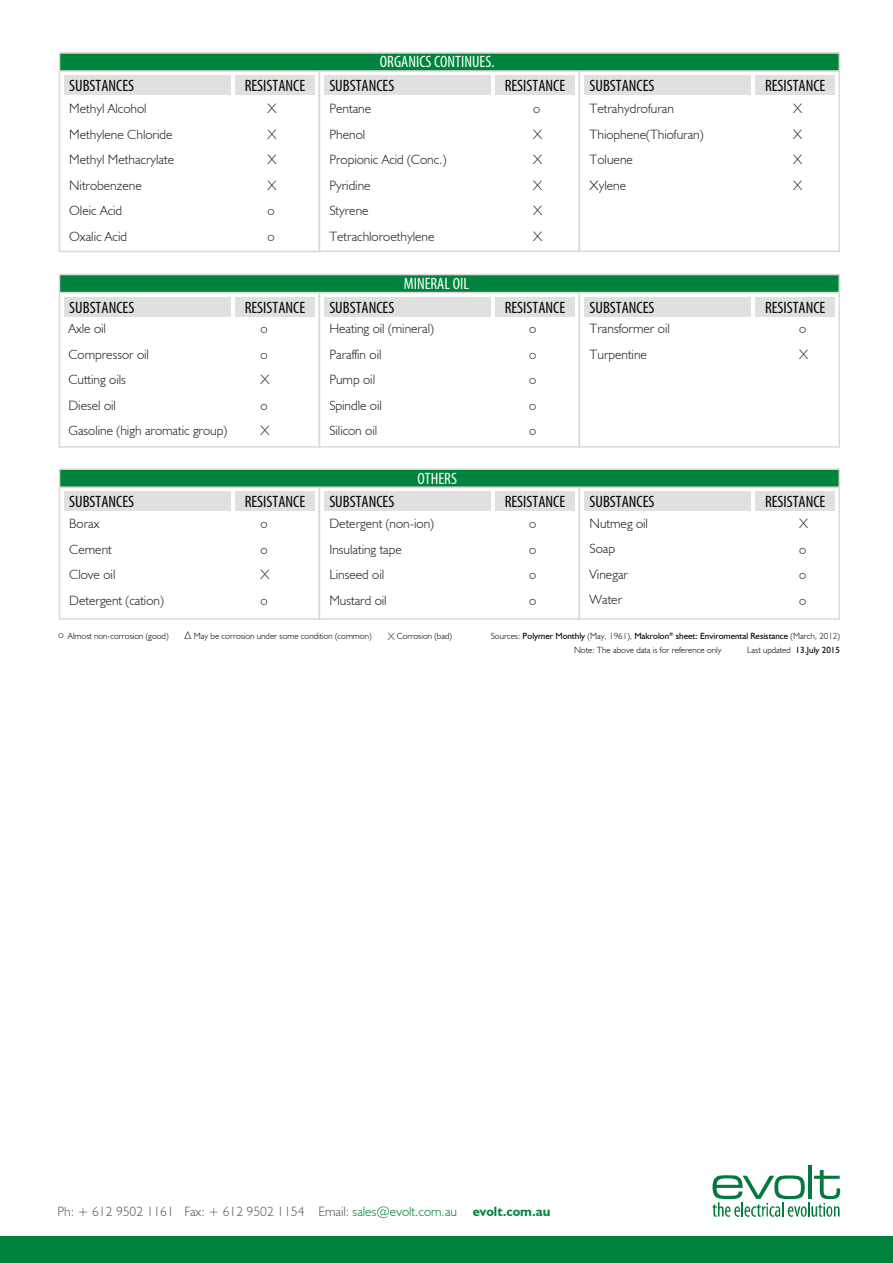
<style>
.page{position:relative;width:893px;height:1263px;background:#fff}
.page>*{position:absolute;margin:0;border:0;box-sizing:border-box;transform-origin:0 0}
.t1{font:condensed 16.5px "Myriad Pro";color:#040503}
.t2{font:condensed 16.5px "Myriad Pro";color:#fff}
.t3{font:300 13.5px/25.5px "Humanist 521 BT";color:#231f20}
.t4{font:300 13.5px "Humanist 521 BT";color:#57585a}
.t5{font:300 13.5px/25.5px "Humanist 521 BT";color:#30373e}
.t6{font:300 10.5px "Humanist 521 BT";color:#30373e}
.t7{font:300 9px "Humanist 521 BT";color:#040503}
.t8{font:9px "Humanist 521 BT";color:#040503}
.s1{font-weight:300}
.s2{font-weight:400}
.s3{color:#00843d}
.s4{font-weight:700;color:#00843d}
</style>
<div class="page">
<div style="left:64px;top:75px;width:167px;height:20px;background:#e0e0df"></div>
<div style="left:235px;top:75px;width:79px;height:20px;background:#e0e0df"></div>
<div style="left:324px;top:75px;width:167px;height:20px;background:#e0e0df"></div>
<div style="left:495px;top:75px;width:79px;height:20px;background:#e0e0df"></div>
<div style="left:585px;top:75px;width:166px;height:20px;background:#e0e0df"></div>
<div style="left:755px;top:75px;width:79px;height:20px;background:#e0e0df"></div>
<div style="left:59px;top:70px;width:261px;height:182px;border:2px solid #dcd9d6"></div>
<div style="left:319px;top:70px;width:261px;height:182px;border:2px solid #dcd9d6"></div>
<div style="left:579px;top:70px;width:261px;height:182px;border:2px solid #dcd9d6"></div>
<div style="left:64px;top:297px;width:167px;height:20px;background:#e0e0df"></div>
<div style="left:235px;top:297px;width:79px;height:20px;background:#e0e0df"></div>
<div style="left:324px;top:297px;width:167px;height:20px;background:#e0e0df"></div>
<div style="left:495px;top:297px;width:79px;height:20px;background:#e0e0df"></div>
<div style="left:585px;top:297px;width:166px;height:20px;background:#e0e0df"></div>
<div style="left:755px;top:297px;width:79px;height:20px;background:#e0e0df"></div>
<div style="left:59px;top:291px;width:261px;height:157px;border:2px solid #dcd9d6"></div>
<div style="left:319px;top:291px;width:261px;height:157px;border:2px solid #dcd9d6"></div>
<div style="left:579px;top:291px;width:261px;height:157px;border:2px solid #dcd9d6"></div>
<div style="left:64px;top:492px;width:167px;height:19px;background:#e0e0df"></div>
<div style="left:235px;top:492px;width:79px;height:19px;background:#e0e0df"></div>
<div style="left:324px;top:492px;width:167px;height:19px;background:#e0e0df"></div>
<div style="left:495px;top:492px;width:79px;height:19px;background:#e0e0df"></div>
<div style="left:585px;top:492px;width:166px;height:19px;background:#e0e0df"></div>
<div style="left:755px;top:492px;width:79px;height:19px;background:#e0e0df"></div>
<div style="left:59px;top:486px;width:261px;height:134px;border:2px solid #dcd9d6"></div>
<div style="left:319px;top:486px;width:261px;height:134px;border:2px solid #dcd9d6"></div>
<div style="left:579px;top:486px;width:261px;height:134px;border:2px solid #dcd9d6"></div>
<div style="left:0;top:1237px;width:893px;height:26px;background:#00843d"></div>
<div style="left:59px;top:52px;width:781px;height:20px;background:#00843d;border:2px solid #dcd9d6"></div>
<div style="left:59px;top:274px;width:781px;height:19px;background:#00843d;border:2px solid #dcd9d6"></div>
<div style="left:59px;top:468px;width:781px;height:20px;background:#00843d;border:2px solid #dcd9d6"></div>
<hr style="left:809px;top:1165px;width:3px;height:34px;background:#04793f">
<svg style="left:712px;top:1170px;width:128px;height:47px"></svg>
<p class="t2" style="left:380px;top:52px;width:116px">ORGANICS CONTINUES.</p>
<p class="t1" style="left:69px;top:76px;width:66px">SUBSTANCES</p>
<p class="t1" style="left:245px;top:76px;width:62px">RESISTANCE</p>
<p class="t1" style="left:329px;top:76px;width:66px">SUBSTANCES</p>
<p class="t1" style="left:505px;top:76px;width:62px">RESISTANCE</p>
<p class="t1" style="left:590px;top:76px;width:66px">SUBSTANCES</p>
<p class="t1" style="left:765px;top:76px;width:62px">RESISTANCE</p>
<p class="t3" style="left:69px;top:96px;width:107px">Methyl Alcohol<br>Methylene Chloride<br>Methyl Methacrylate<br>Nitrobenzene<br>Oleic Acid<br>Oxalic Acid</p>
<p class="t3" style="left:329px;top:96px;width:119px">Pentane<br>Phenol<br>Propionic Acid (Conc.)<br>Pyridine<br>Styrene<br>Tetrachloroethylene</p>
<p class="t3" style="left:590px;top:96px;width:115px">Tetrahydrofuran<br>Thiophene(Thiofuran)<br>Toluene<br>Xylene</p>
<p class="t5" style="left:268px;top:96px;width:11px">X<br>X<br>X<br>X o o</p>
<p class="t5" style="left:533px;top:96px;width:11px">o<br>X<br>X<br>X<br>X<br>X</p>
<p class="t5" style="left:793px;top:96px;width:11px;text-align:justify">X X X X</p>
<p class="t2" style="left:404px;top:273px;width:67px">MINERAL OIL</p>
<p class="t1" style="left:69px;top:297px;width:66px">SUBSTANCES</p>
<p class="t1" style="left:245px;top:297px;width:62px">RESISTANCE</p>
<p class="t1" style="left:329px;top:297px;width:66px">SUBSTANCES</p>
<p class="t1" style="left:505px;top:297px;width:62px">RESISTANCE</p>
<p class="t1" style="left:590px;top:297px;width:66px">SUBSTANCES</p>
<p class="t1" style="left:765px;top:297px;width:62px">RESISTANCE</p>
<p class="t3" style="left:68px;top:316px;width:160px">Axle oil<br>Compressor oil<br>Cutting oils<br>Diesel oil<br>Gasoline (high aromatic group)</p>
<p class="t3" style="left:329px;top:316px;width:106px">Heating oil (mineral)<br>Paraffin oil<br>Pump oil<br>Spindle oil<br>Silicon oil</p>
<p class="t3" style="left:590px;top:316px;width:82px">Transformer oil<br>Turpentine</p>
<p class="t5" style="left:261px;top:316px;width:11px">o o<br>X o<br>X</p>
<p class="t5" style="left:529px;top:316px;width:9px;text-align:justify">o o o o o</p>
<p class="t5" style="left:799px;top:316px;width:11px">o<br>X</p>
<p class="t2" style="left:418px;top:468px;width:41px">OTHERS</p>
<p class="t1" style="left:69px;top:492px;width:66px">SUBSTANCES</p>
<p class="t1" style="left:245px;top:492px;width:62px">RESISTANCE</p>
<p class="t1" style="left:329px;top:492px;width:66px">SUBSTANCES</p>
<p class="t1" style="left:505px;top:492px;width:62px">RESISTANCE</p>
<p class="t1" style="left:590px;top:492px;width:66px">SUBSTANCES</p>
<p class="t1" style="left:765px;top:492px;width:62px">RESISTANCE</p>
<p class="t3" style="left:69px;top:510px;width:96px">Borax<br>Cement<br>Clove oil<br>Detergent (cation)</p>
<p class="t3" style="left:329px;top:510px;width:106px">Detergent (non-ion)<br>Insulating tape<br>Linseed oil<br>Mustard oil</p>
<p class="t3" style="left:590px;top:510px;width:60px">Nutmeg oil<br>Soap<br>Vinegar<br>Water</p>
<p class="t5" style="left:261px;top:510px;width:11px">o o<br>X o</p>
<p class="t5" style="left:529px;top:510px;width:9px;text-align:justify">o o o o</p>
<p class="t5" style="left:799px;top:510px;width:11px">X o o o</p>
<p class="t6" style="left:58px;top:628px;width:7px">o</p>
<p class="t6" style="left:185px;top:629px;width:8px">∆</p>
<p class="t6" style="left:388px;top:630px;width:9px">X</p>
<p class="t7" style="left:68px;top:630px;width:102px">Almost non-corrosion (good)</p>
<p class="t7" style="left:194px;top:630px;width:179px">May be corrosion under some condition (common)</p>
<p class="t7" style="left:397px;top:630px;width:57px">Corrosion (bad)</p>
<p class="t8" style="left:491px;top:630px;width:351px"><span class="s1">Sources:</span> Polymer Monthly <span class="s1">(May, 1961),</span> Makrolon<sup>®</sup> sheet: Enviromental Resistance <span class="s1">(March, 2012)</span></p>
<p class="t7" style="left:574px;top:644px;width:149px">Note: The above data is for reference only</p>
<p class="t7" style="left:747px;top:644px;width:94px">Last updated <span class="s2">13.July 2015</span></p>
<p class="t4" style="left:57px;top:1203px;width:494px">Ph: + 612 9502 1161 Fax: + 612 9502 1154 Email: <span class="s3">sales@evolt.com.au</span> <span class="s4">evolt.com.au</span></p>
</div>
